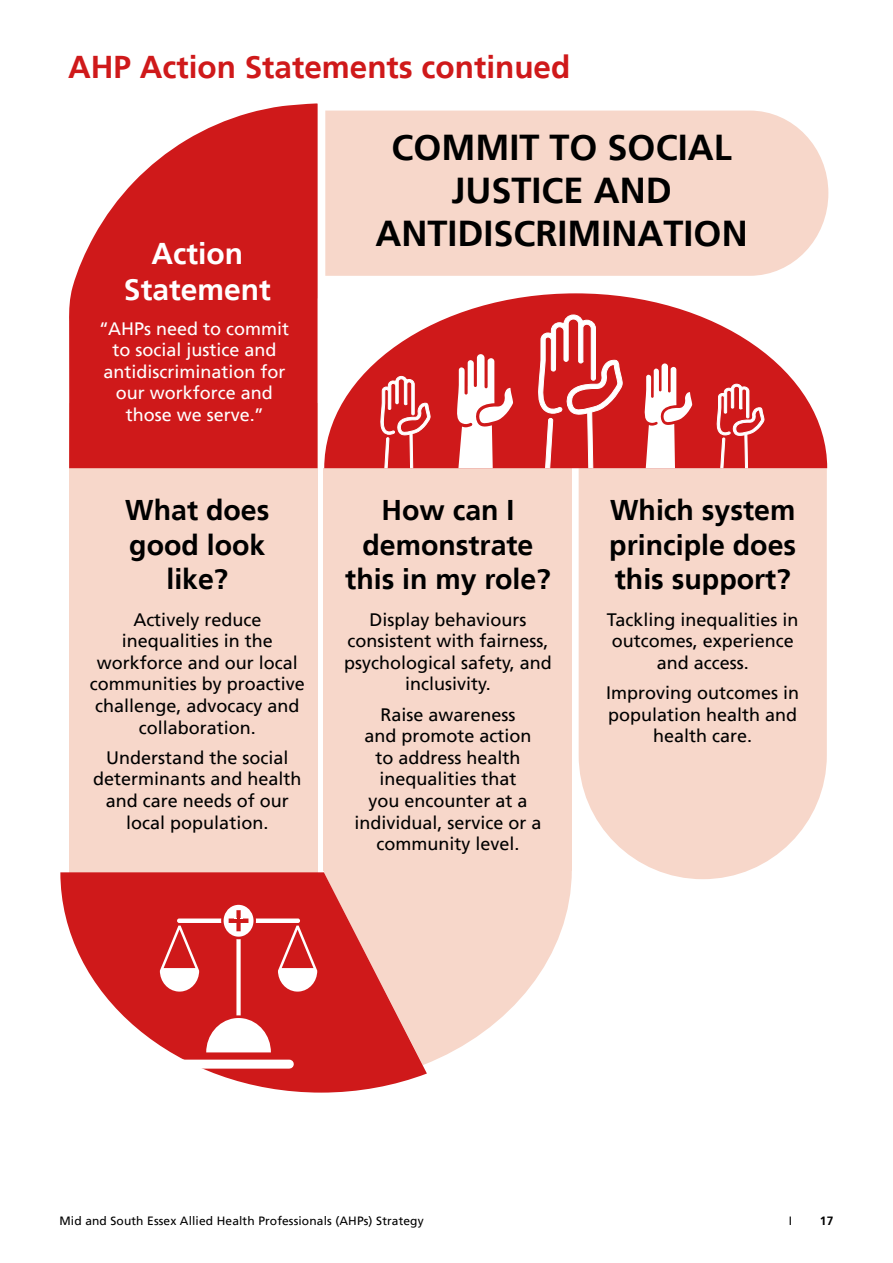
<style>
.page{position:relative;width:893px;height:1263px;background:#fff}
.page>*{position:absolute;margin:0;border:0;box-sizing:border-box;transform-origin:0 0}
.t1{font:700 36px/43.2px "Frutiger";color:#000;text-align:center}
.t2{font:700 31.5px "Frutiger";color:#cf191a}
.t3{font:700 30px/36px "Frutiger";color:#fff;text-align:center}
.t4{font:700 28.5px/34.2px "Frutiger";color:#000;text-align:center}
.t5{font:18px/21.6px "Frutiger";color:#000;text-align:center}
.t6{font:18px/21.6px "Frutiger";color:#fff;text-align:center}
.t7{font:12px "Frutiger";letter-spacing:.01em;color:#000}
.t8{font:700 12px "Frutiger";color:#000}
</style>
<div class="page">
<div style="left:69px;top:403px;width:248px;height:476px;background:#f7d7ca"></div>
<div style="left:324px;top:468px;width:248px;height:402px;background:#f7d7ca"></div>
<div style="left:579px;top:468px;width:248px;height:411px;background:#f7d7ca"></div>
<svg style="left:324px;top:870px;width:248px;height:194px;fill:#f7d7ca"></svg>
<svg style="left:69px;top:103px;width:249px;height:365px;fill:#cf191a"></svg>
<div style="left:325px;top:111px;width:503px;height:165px;background:#f7d7ca"></div>
<svg style="left:324px;top:293px;width:503px;height:175px;fill:#cf191a"></svg>
<svg style="left:379px;top:351px;width:52px;height:117px"></svg>
<svg style="left:716px;top:357px;width:49px;height:111px"></svg>
<svg style="left:537px;top:314px;width:86px;height:154px"></svg>
<svg style="left:456px;top:354px;width:57px;height:114px"></svg>
<svg style="left:644px;top:363px;width:48px;height:105px"></svg>
<svg style="left:60px;top:872px;width:367px;height:220px;fill:#cf191a"></svg>
<svg style="left:160px;top:905px;width:157px;height:147px"></svg>
<div style="left:137px;top:1059px;width:152px;height:9px;background:#fff"></div>
<h2 class="t2" style="left:68px;top:49px;width:504px">AHP Action Statements continued</h2>
<h3 class="t3" style="left:124px;top:235px;width:148px">Action<br>Statement</h3>
<p class="t6" style="left:100px;top:318px;width:191px">‘‘AHPs need to commit to social justice and antidiscrimination for our workforce and those we serve.’’</p>
<h1 class="t1" style="left:376px;top:126px;width:374px">COMMIT TO SOCIAL<br>JUSTICE AND<br>ANTIDISCRIMINATION</h1>
<h3 class="t4" style="left:125px;top:493px;width:146px">What does good look like?</h3>
<h3 class="t4" style="left:345px;top:493px;width:207px">How can I demonstrate this in my role?</h3>
<p class="t5" style="left:90px;top:609px;width:217px">Actively reduce inequalities in the workforce and our local communities by proactive challenge, advocacy and collaboration.</p>
<p class="t5" style="left:93px;top:747px;width:210px">Understand the social determinants and health and care needs of our local population.</p>
<p class="t5" style="left:344px;top:609px;width:209px">Display behaviours consistent with fairness, psychological safety, and inclusivity.</p>
<p class="t5" style="left:354px;top:703px;width:189px">Raise awareness<br>and promote action to address health inequalities that<br>you encounter at a individual, service or a community level.</p>
<h3 class="t4" style="left:609px;top:493px;width:188px;text-align:justify">Which system principle does this support?</h3>
<p class="t5" style="left:607px;top:609px;width:193px">Tackling inequalities in outcomes, experience and access.</p>
<p class="t5" style="left:606px;top:682px;width:195px">Improving outcomes in population health and health care.</p>
<p class="t7" style="left:60px;top:1214px;width:366px">Mid and South Essex Allied Health Professionals (AHPs) Strategy</p>
<p class="t7" style="left:789px;top:1214px;width:5px">I</p>
<p class="t8" style="left:820px;top:1214px;width:15px">17</p>
</div>
